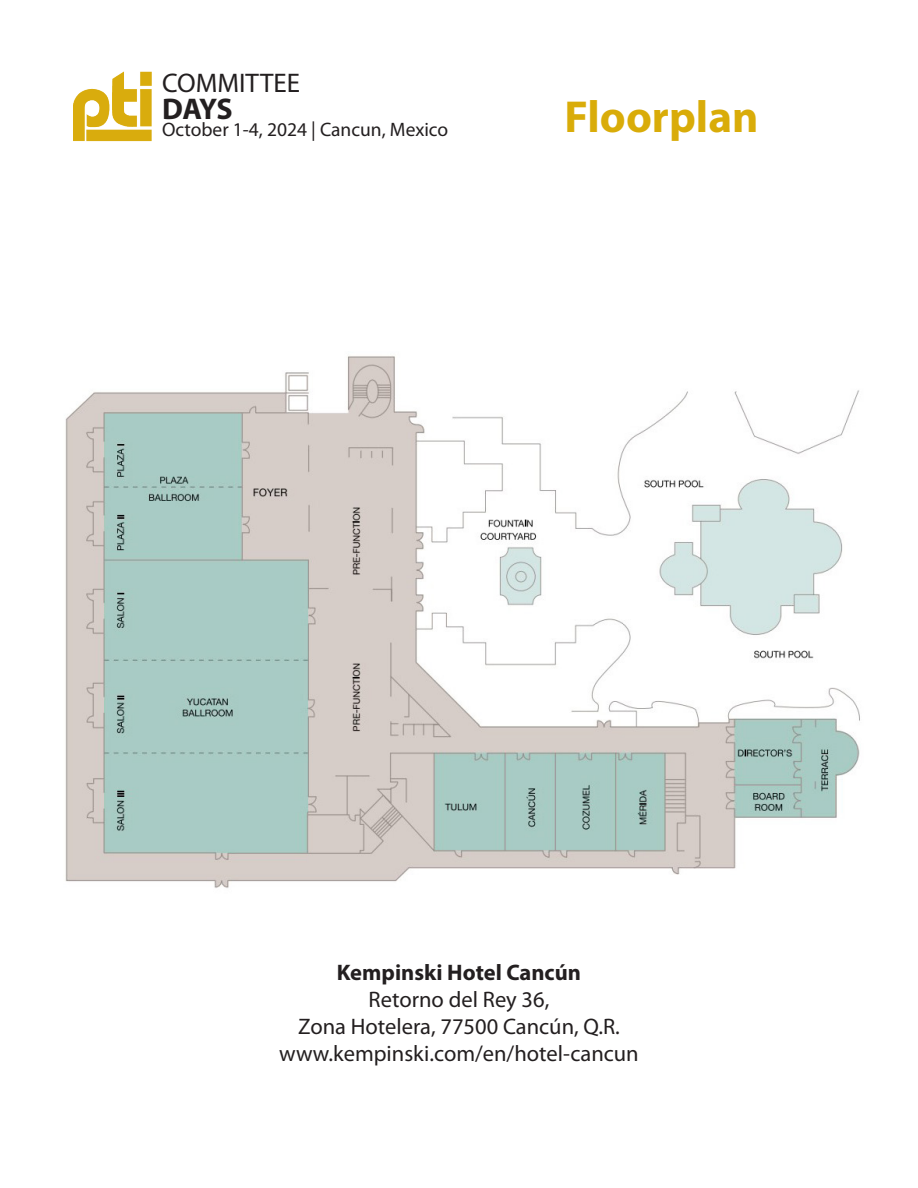
<style>
.page{position:relative;width:918px;height:1188px;background:#fff}
.page>*{position:absolute;margin:0;border:0;box-sizing:border-box;transform-origin:0 0}
.t1{font:700 45px "Myriad Pro";color:#d9ac09}
.t2{font:700 30px "Myriad Pro";color:#231f20}
.t3{font:27px "Myriad Pro";color:#231f20}
.t4{font:22.5px/27px "Myriad Pro";color:#231f20;text-align:center}
.t5{font:19.5px "Myriad Pro";color:#231f20}
.s1{font-weight:700}
</style>
<div class="page">
<img style="left:65px;top:356px;width:795px;height:532px">
<img style="left:73px;top:72px;width:79px;height:70px">
<p class="t3" style="left:162px;top:66px;width:139px">COMMITTEE</p>
<p class="t2" style="left:162px;top:89px;width:72px">DAYS</p>
<p class="t5" style="left:162px;top:118px;width:288px">October 1-4, 2024 | Cancun, Mexico</p>
<p class="t1" style="left:565px;top:87px;width:195px">Floorplan</p>
<p class="t4" style="left:279px;top:959px;width:361px"><span class="s1">Kempinski Hotel Cancún<br></span>Retorno del Rey 36,<br>Zona Hotelera, 77500 Cancún, Q.R. www.kempinski.com/en/hotel-cancun</p>
</div>
